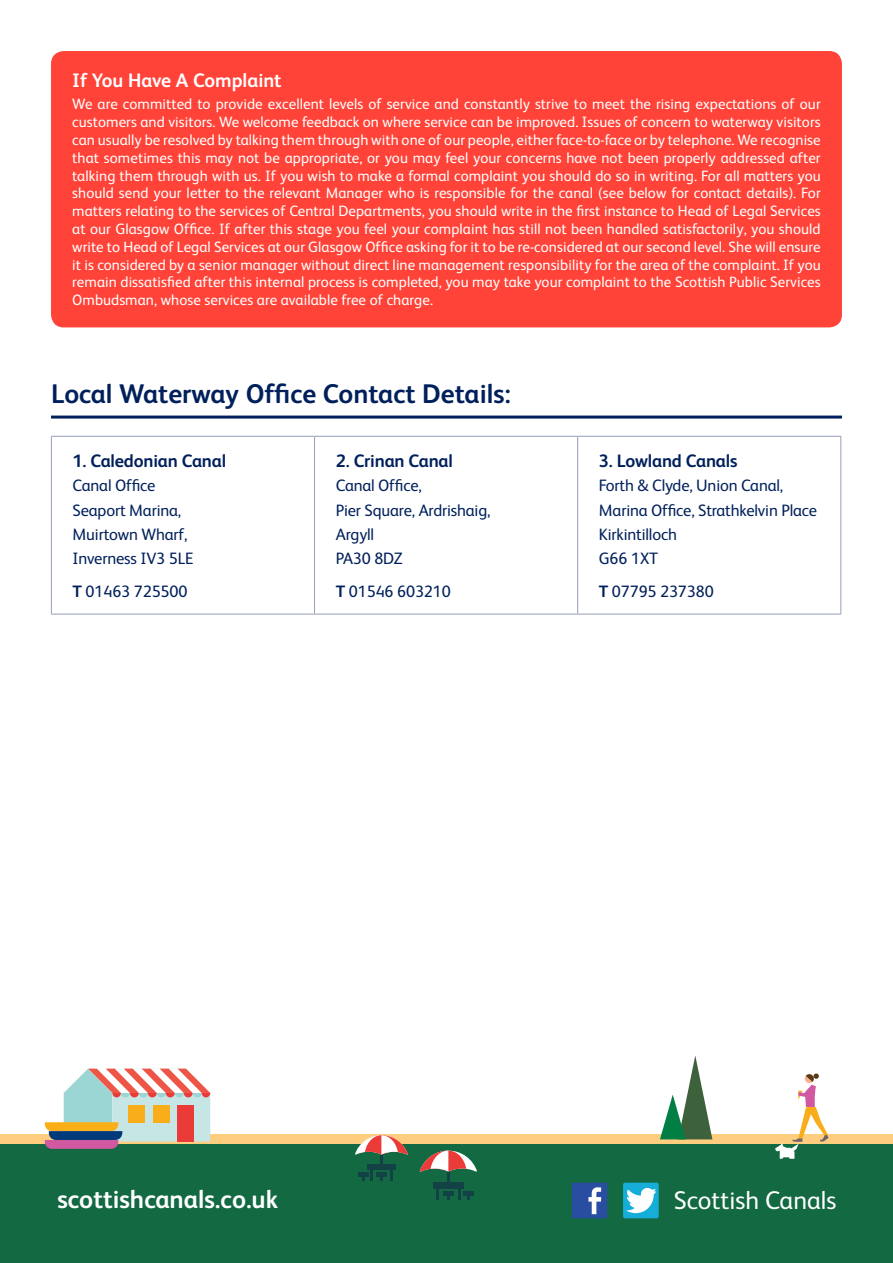
<style>
.page{position:relative;width:893px;height:1263px;background:#fff}
.page>*{position:absolute;margin:0;border:0;box-sizing:border-box;transform-origin:0 0}
.Heading{font:700 27px "FS Albert";color:#00205b}
.t1{font:700 25.5px "FS Albert";color:#fff}
.t2{font:25.5px "FS Albert";color:#fff}
.sub_heading{font:700 19.5px "FS Albert";color:#fff}
.t3{font:700 18px "FS Albert";letter-spacing:-.01em;color:#00205b}
.t4{font:16.5px "FS Albert";letter-spacing:-.01em;color:#00205b}
.t5{font:15px/17.9px "FS Albert";letter-spacing:.005em;color:#fff;text-align:justify}
.s1{font-weight:700}
</style>
<div class="page">
<hr style="left:51px;top:416px;width:791px;height:3px;background:#00205b">
<div style="left:51px;top:51px;width:791px;height:276px;background:#ff4338;border-radius:13px"></div>
<hr style="left:51px;top:436px;width:264px;height:1px;background:#979dbb">
<hr style="left:51px;top:437px;width:1px;height:177px;background:#979dbb">
<hr style="left:315px;top:436px;width:263px;height:1px;background:#979dbb">
<hr style="left:314px;top:437px;width:1px;height:177px;background:#979dbb">
<hr style="left:578px;top:436px;width:263px;height:1px;background:#979dbb">
<hr style="left:577px;top:437px;width:1px;height:177px;background:#979dbb">
<hr style="left:840px;top:437px;width:1px;height:177px;background:#979dbb">
<hr style="left:51px;top:614px;width:264px;height:1px;background:#979dbb">
<hr style="left:315px;top:614px;width:263px;height:1px;background:#979dbb">
<hr style="left:578px;top:614px;width:263px;height:1px;background:#979dbb">
<div style="left:0;top:1134px;width:893px;height:10px;background:#fecd7d"></div>
<div style="left:0;top:1145px;width:893px;height:118px;background:#126942"></div>
<hr style="left:447px;top:1165px;width:3px;height:23px;background:#134246">
<svg style="left:436px;top:1189px;width:3px;height:11px"></svg>
<svg style="left:458px;top:1189px;width:2px;height:11px"></svg>
<div style="left:433px;top:1182px;width:31px;height:7px;background:#134246"></div>
<svg style="left:447px;top:1195px;width:3px;height:5px"></svg>
<hr style="left:443px;top:1191px;width:11px;height:4px;background:#134246">
<hr style="left:463px;top:1191px;width:11px;height:4px;background:#134246">
<svg style="left:420px;top:1150px;width:57px;height:21px"></svg>
<hr style="left:380px;top:1148px;width:2px;height:21px;background:#134246">
<svg style="left:390px;top:1170px;width:3px;height:10px"></svg>
<svg style="left:370px;top:1170px;width:2px;height:10px"></svg>
<div style="left:367px;top:1164px;width:28px;height:6px;background:#134246"></div>
<hr style="left:376px;top:1172px;width:10px;height:4px;background:#134246">
<hr style="left:358px;top:1172px;width:10px;height:4px;background:#134246">
<svg style="left:355px;top:1135px;width:53px;height:19px"></svg>
<svg style="left:660px;top:1055px;width:52px;height:84px"></svg>
<svg style="left:45px;top:1069px;width:165px;height:80px"></svg>
<svg style="left:775px;top:1073px;width:54px;height:86px"></svg>
<svg style="left:572px;top:1183px;width:35px;height:35px"></svg>
<svg style="left:623px;top:1183px;width:36px;height:35px"></svg>
<p class="sub_heading" style="left:72px;top:67px;width:211px">If You Have A Complaint</p>
<p class="t5" style="left:72px;top:95px;width:750px">We are committed to provide excellent levels of service and constantly strive to meet the rising expectations of our customers and visitors. We welcome feedback on where service can be improved. Issues of concern to waterway visitors can usually be resolved by talking them through with one of our people, either face-to-face or by telephone. We recognise that sometimes this may not be appropriate, or you may feel your concerns have not been properly addressed after talking them through with us. If you wish to make a formal complaint you should do so in writing. For all matters you should send your letter to the relevant Manager who is responsible for the canal (see below for contact details). For matters relating to the services of Central Departments, you should write in the first instance to Head of Legal Services at our Glasgow Office. If after this stage you feel your complaint has still not been handled satisfactorily, you should write to Head of Legal Services at our Glasgow Office asking for it to be re-considered at our second level. She will ensure it is considered by a senior manager without direct line management responsibility for the area of the complaint. If you remain dissatisfied after this internal process is completed, you may take your complaint to the Scottish Public Services Ombudsman, whose services are available free of charge.</p>
<p class="Heading" style="left:51px;top:375px;width:461px">Local Waterway Office Contact Details:</p>
<p class="t3" style="left:73px;top:449px;width:155px">1. Caledonian Canal</p>
<p class="t4" style="left:73px;top:475px;width:84px">Canal Office</p>
<p class="t4" style="left:73px;top:499px;width:110px">Seaport Marina,</p>
<p class="t4" style="left:73px;top:523px;width:116px">Muirtown Wharf,</p>
<p class="t4" style="left:73px;top:548px;width:122px">Inverness IV3 5LE</p>
<p class="t4" style="left:73px;top:580px;width:116px"><span class="s1">T</span> 01463 725500</p>
<p class="t3" style="left:336px;top:449px;width:119px">2. Crinan Canal</p>
<p class="t4" style="left:336px;top:475px;width:87px">Canal Office,</p>
<p class="t4" style="left:336px;top:499px;width:156px">Pier Square, Ardrishaig,</p>
<p class="t4" style="left:336px;top:523px;width:40px">Argyll</p>
<p class="t4" style="left:336px;top:548px;width:68px">PA30 8DZ</p>
<p class="t4" style="left:336px;top:580px;width:116px"><span class="s1">T</span> 01546 603210</p>
<p class="t3" style="left:599px;top:449px;width:140px">3. Lowland Canals</p>
<p class="t4" style="left:599px;top:475px;width:186px">Forth &amp; Clyde, Union Canal,</p>
<p class="t4" style="left:599px;top:499px;width:220px">Marina Office, Strathkelvin Place</p>
<p class="t4" style="left:599px;top:523px;width:79px">Kirkintilloch</p>
<p class="t4" style="left:599px;top:548px;width:61px">G66 1XT</p>
<p class="t4" style="left:599px;top:580px;width:116px"><span class="s1">T</span> 07795 237380</p>
<p class="t1" style="left:57px;top:1182px;width:222px">scottishcanals.co.uk</p>
<p class="t2" style="left:674px;top:1183px;width:164px">Scottish Canals</p>
</div>
